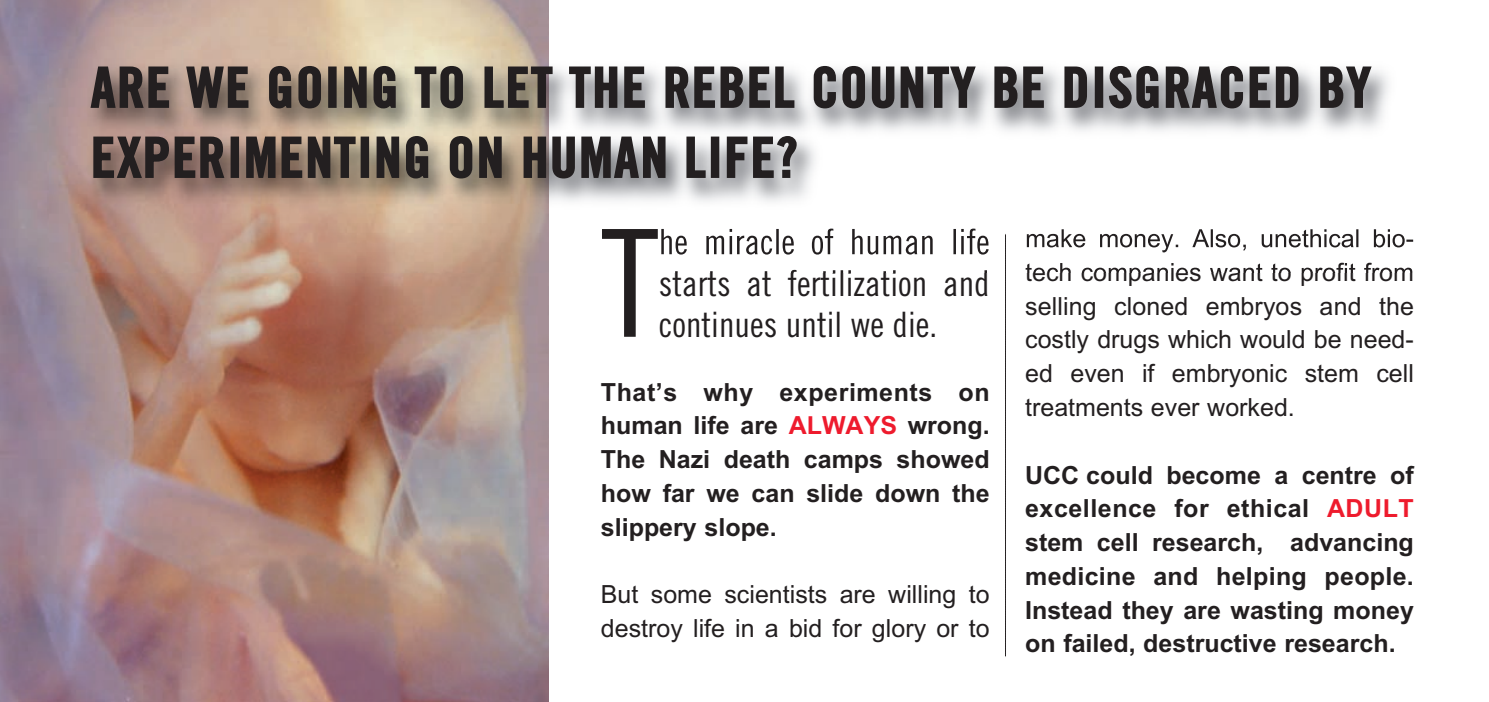
<style>
.page{position:relative;width:1489px;height:702px;background:#fff}
.page>*{position:absolute;margin:0;border:0;box-sizing:border-box;transform-origin:0 0}
.t1{font:149.25px "Trade Gothic LT Std Cn 18";color:#231f20}
.t2{font:55px/70px "Trade Gothic LT Std Bd Cn 20";letter-spacing:.03em;color:#231f20}
.t3{font:35px/41.2px "Trade Gothic LT Std Cn 18";color:#231f20}
.t4{font:700 25px/33.8px "Arial";color:#231f20;text-align:justify}
.t5{font:25px/33.8px "Arial";color:#231f20}
.s1{color:#ee1b2d}
</style>
<div class="page">
<img style="left:0;top:0;width:548px;height:702px">
<img style="left:49px;top:50px;width:1365px;height:223px">
<img style="left:602px;top:228px;width:324px;height:45px">
<img style="left:672px;top:270px;width:206px;height:3px">
<img style="left:1026px;top:229px;width:186px;height:23px">
<img style="left:1025px;top:263px;width:140px;height:10px">
<svg style="left:1005px;top:234px;width:1px;height:423px"></svg>
<h2 class="t2" style="left:91px;top:57px;width:1281px">ARE WE GOING TO LET THE REBEL COUNTY BE DISGRACED BY<br>EXPERIMENTING ON HUMAN LIFE?</h2>
<h1 class="t1" style="left:601px;top:229px;width:60px">T</h1>
<h3 class="t3" style="left:658px;top:265px;width:332px">starts at fertilization and continues until we die.</h3>
<p class="t4" style="left:601px;top:375px;width:390px">That’s why experiments on human life are <span class="s1">ALWAYS</span> wrong.<br>The Nazi death camps showed how far we can slide down the slippery slope.</p>
<p class="t5" style="left:601px;top:577px;width:390px">But some scientists are willing to destroy life in a bid for glory or to</p>
<p class="t5" style="left:1025px;top:255px;width:390px;text-align:justify">tech companies want to profit from selling cloned embryos and the costly drugs which would be need&shy;ed even if embryonic stem cell treatments ever worked.</p>
<p class="t4" style="left:1025px;top:458px;width:390px">UCC could become a centre of excellence for ethical <span class="s1">ADULT </span>stem cell research, advancing medicine and helping people.<br>Instead they are wasting money on failed, destructive research.</p>
</div>
